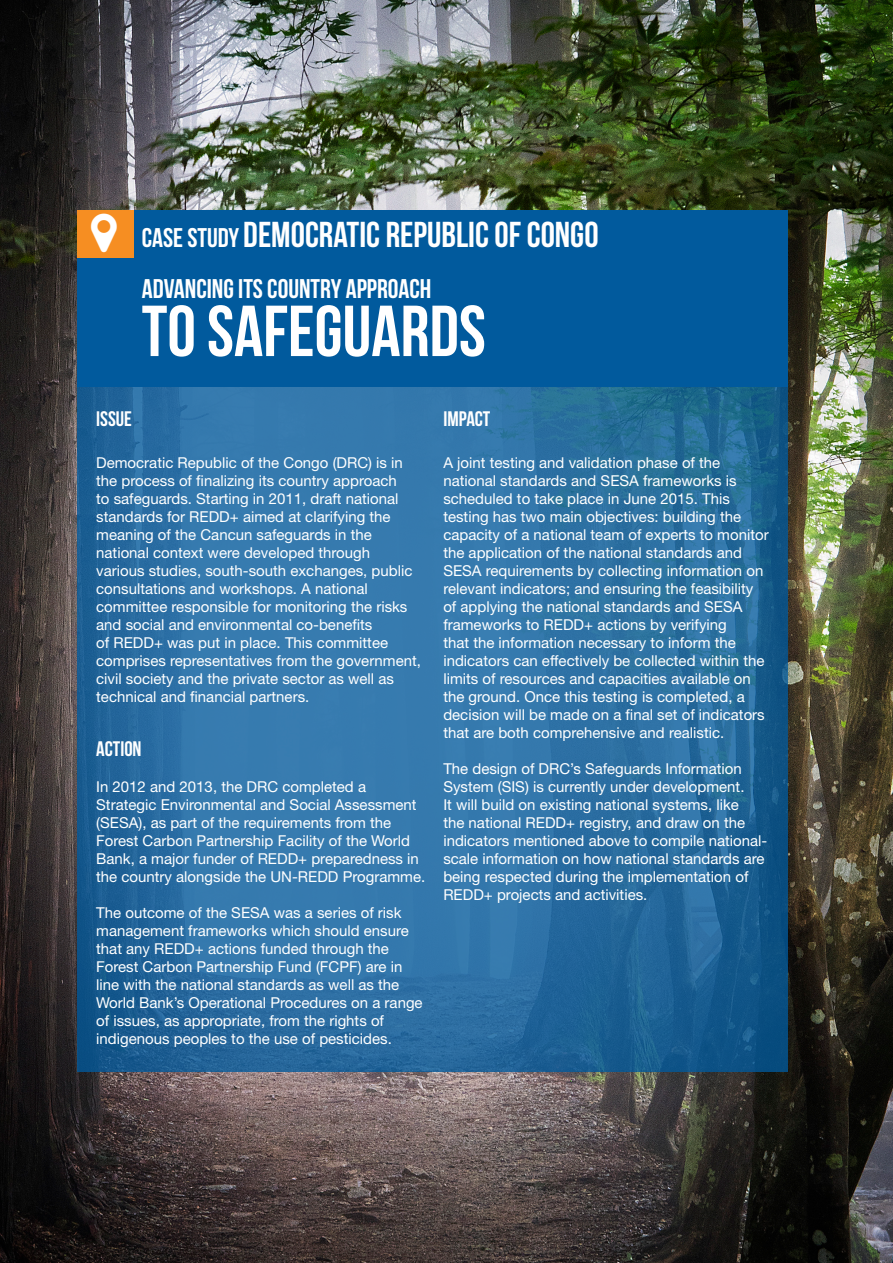
<style>
.page{position:relative;width:893px;height:1263px;background:#fff}
.page>*{position:absolute;margin:0;border:0;box-sizing:border-box;transform-origin:0 0}
.body{font:72px "Bebas Neue";color:#fff}
.TOC_Chapter_Title{font:36px "Bebas Neue";color:#fff}
.body-2{font:27px "Bebas Neue";color:#fff}
.sub_heads{font:21px "Bebas Neue";color:#fff}
.t1{font:15px/18px "Helvetica Neue";color:#fff}
.s1{font-size:27px}
</style>
<div class="page">
<img style="left:0;top:0;width:893px;height:1263px">
<div style="left:77px;top:210px;width:710px;height:177px;background:#015a9d"></div>
<svg style="left:77px;top:387px;width:710px;height:684px;background:#2b6fa2"></svg>
<div style="left:77px;top:210px;width:57px;height:48px;background:#f68e22"></div>
<p class="TOC_Chapter_Title" style="left:142px;top:214px;width:458px"><span class="s1">CASE STUDY</span> DEMOCRATIC REPUBLIC OF CONGO</p>
<p class="body-2" style="left:142px;top:274px;width:291px">ADVANCING ITS COUNTRY APPROACH</p>
<p class="body" style="left:142px;top:292px;width:346px">TO SAFEGUARDS</p>
<p class="sub_heads" style="left:96px;top:407px;width:37px">ISSUE</p>
<p class="t1" style="left:96px;top:455px;width:326px">Democratic Republic of the Congo (DRC) is in the process of finalizing its country approach<br>to safeguards. Starting in 2011, draft national standards for REDD+ aimed at clarifying the meaning of the Cancun safeguards in the national context were developed through various studies, south-south exchanges, public consultations and workshops. A national committee responsible for monitoring the risks and social and environmental co-benefits<br>of REDD+ was put in place. This committee comprises representatives from the government, civil society and the private sector as well as technical and financial partners.</p>
<p class="sub_heads" style="left:96px;top:737px;width:47px">ACTION</p>
<p class="t1" style="left:96px;top:779px;width:330px">In 2012 and 2013, the DRC completed a Strategic Environmental and Social Assessment (SESA), as part of the requirements from the Forest Carbon Partnership Facility of the World Bank, a major funder of REDD+ preparedness in the country alongside the UN-REDD Programme.</p>
<p class="t1" style="left:96px;top:905px;width:328px">The outcome of the SESA was a series of risk management frameworks which should ensure that any REDD+ actions funded through the Forest Carbon Partnership Fund (FCPF) are in line with the national standards as well as the World Bank’s Operational Procedures on a range of issues, as appropriate, from the rights of indigenous peoples to the use of pesticides.</p>
<p class="sub_heads" style="left:443px;top:407px;width:49px">IMPACT</p>
<p class="t1" style="left:443px;top:455px;width:327px">A joint testing and validation phase of the national standards and SESA frameworks is scheduled to take place in June 2015. This testing has two main objectives: building the capacity of a national team of experts to monitor the application of the national standards and SESA requirements by collecting information on relevant indicators; and ensuring the feasibility of applying the national standards and SESA frameworks to REDD+ actions by verifying<br>that the information necessary to inform the indicators can effectively be collected within the limits of resources and capacities available on the ground. Once this testing is completed, a decision will be made on a final set of indicators that are both comprehensive and realistic.</p>
<p class="t1" style="left:443px;top:761px;width:325px">The design of DRC’s Safeguards Information System (SIS) is currently under development.<br>It will build on existing national systems, like<br>the national REDD+ registry, and draw on the indicators mentioned above to compile national&shy;scale information on how national standards are being respected during the implementation of REDD+ projects and activities.</p>
</div>
